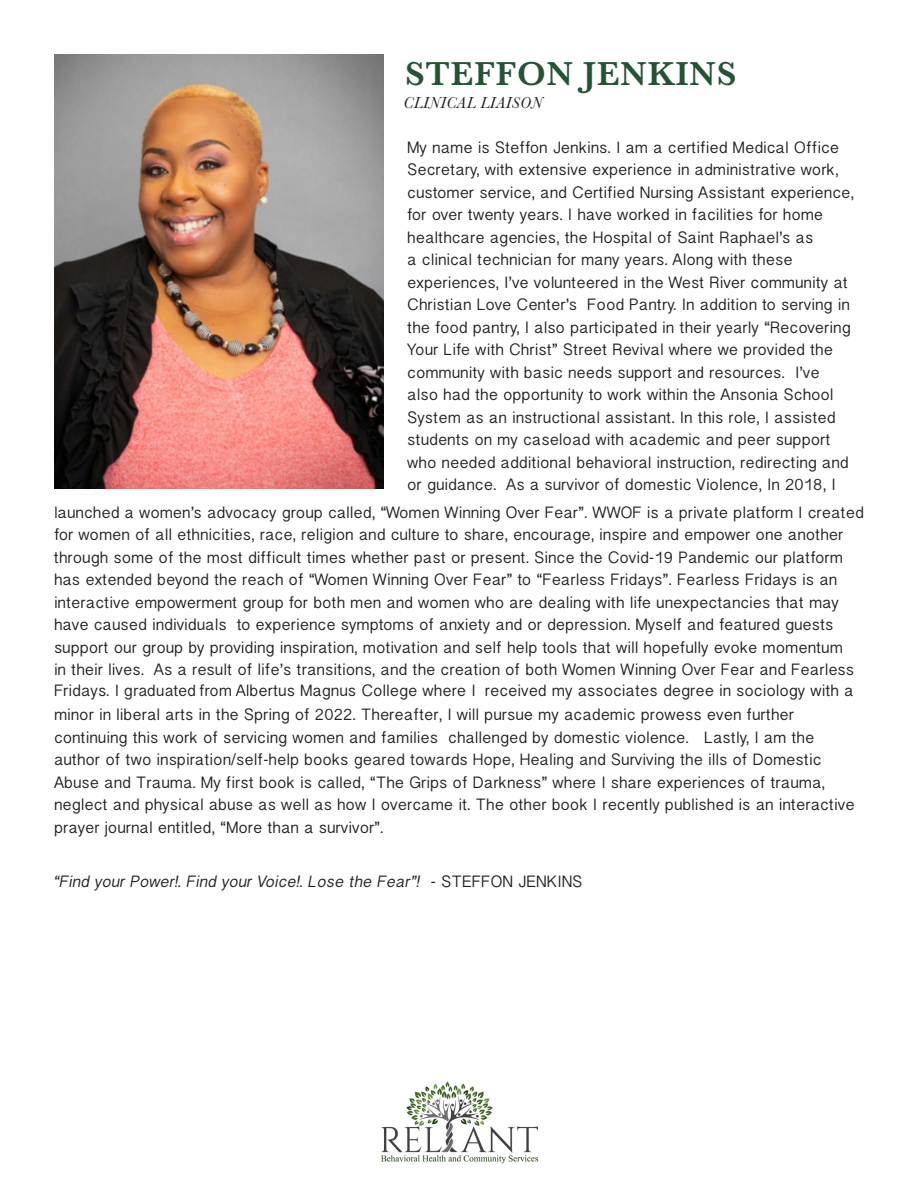
<style>
.page{position:relative;width:918px;height:1188px;background:#fff}
.page>*{position:absolute;margin:0;border:0;box-sizing:border-box;transform-origin:0 0}
.t1{font:600 34.5px "Baskerville";letter-spacing:.025em;color:#255336}
.t2{font:16.5px/22.5px "Lao Sangam MN";letter-spacing:.01em;color:#231f20}
.t3{font:italic 16.5px "Lao Sangam MN";color:#231f20}
.t4{font:italic 16.5px "Baskerville";letter-spacing:.025em;color:#231f20}
.s1{font-style:normal}
</style>
<div class="page">
<img style="left:381px;top:1081px;width:158px;height:83px">
<img style="left:54px;top:54px;width:329px;height:434px">
<p class="t1" style="left:405px;top:49px;width:333px">STEFFON JENKINS</p>
<p class="t4" style="left:404px;top:92px;width:140px">CLINICAL LIAISON</p>
<p class="t2" style="left:407px;top:137px;width:448px">My name is Steffon Jenkins. I am a certified Medical Office Secretary, with extensive experience in administrative work, customer service, and Certified Nursing Assistant experience, for over twenty years. I have worked in facilities for home healthcare agencies, the Hospital of Saint Raphael’s as<br>a clinical technician for many years. Along with these experiences, I’ve volunteered in the West River community at Christian Love Center’s Food Pantry. In addition to serving in the food pantry, I also participated in their yearly “Recovering Your Life with Christ” Street Revival where we provided the community with basic needs support and resources. I’ve also had the opportunity to work within the Ansonia School System as an instructional assistant. In this role, I assisted students on my caseload with academic and peer support who needed additional behavioral instruction, redirecting and or guidance. As a survivor of domestic Violence, In 2018, I</p>
<p class="t2" style="left:54px;top:502px;width:811px">launched a women’s advocacy group called, “Women Winning Over Fear”. WWOF is a private platform I created for women of all ethnicities, race, religion and culture to share, encourage, inspire and empower one another through some of the most difficult times whether past or present. Since the Covid-19 Pandemic our platform has extended beyond the reach of “Women Winning Over Fear” to “Fearless Fridays”. Fearless Fridays is an interactive empowerment group for both men and women who are dealing with life unexpectancies that may have caused individuals to experience symptoms of anxiety and or depression. Myself and featured guests support our group by providing inspiration, motivation and self help tools that will hopefully evoke momentum<br>in their lives. As a result of life’s transitions, and the creation of both Women Winning Over Fear and Fearless Fridays. I graduated from Albertus Magnus College where I received my associates degree in sociology with a</p>
<p class="t2" style="left:54px;top:705px;width:802px">minor in liberal arts in the Spring of 2022. Thereafter, I will pursue my academic prowess even further continuing this work of servicing women and families challenged by domestic violence. Lastly, I am the author of two inspiration/self-help books geared towards Hope, Healing and Surviving the ills of Domestic Abuse and Trauma. My first book is called, “The Grips of Darkness” where I share experiences of trauma, neglect and physical abuse as well as how I overcame it. The other book I recently published is an interactive prayer journal entitled, “More than a survivor”.</p>
<p class="t3" style="left:53px;top:872px;width:531px">“Find your Power!. Find your Voice!. Lose the Fear”! <span class="s1">- S T E F F O N J E N K I N S</span></p>
</div>
